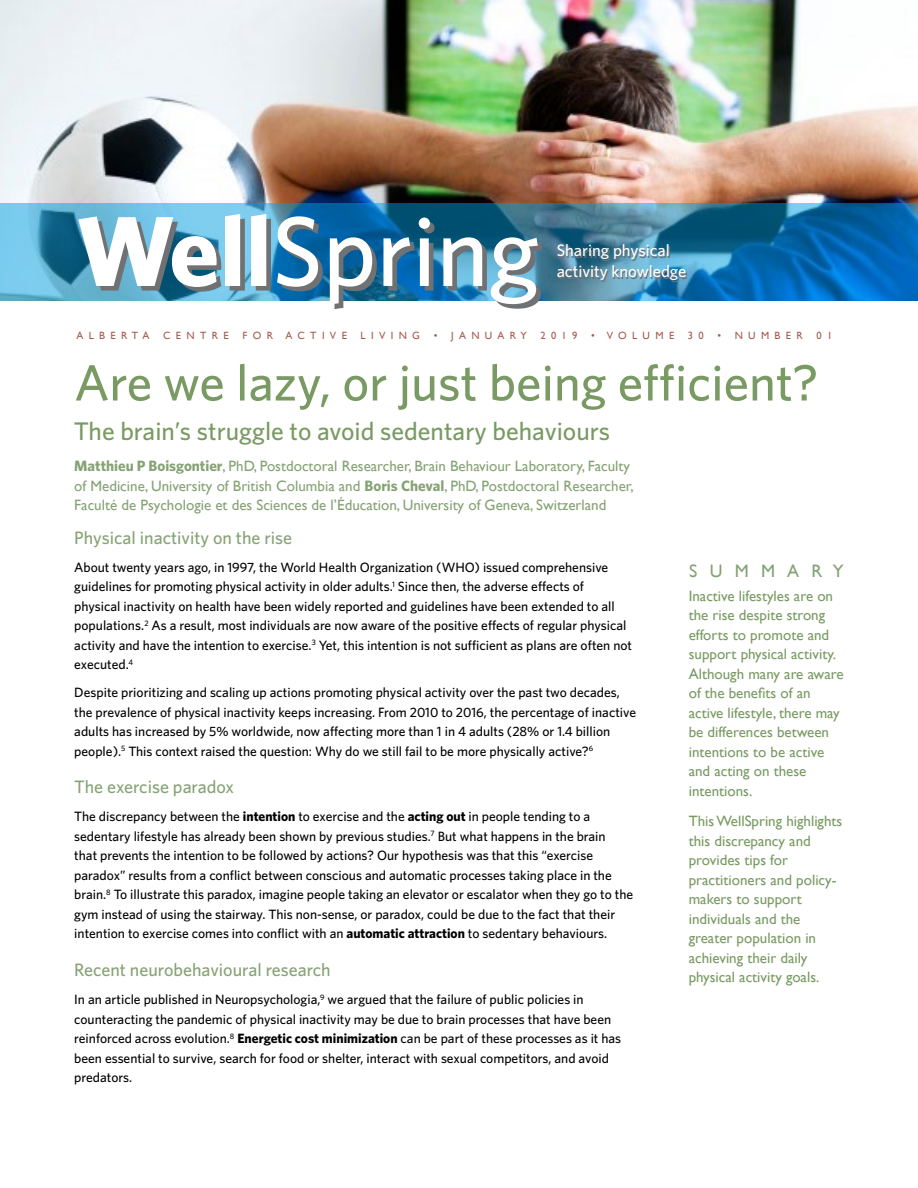
<style>
.page{position:relative;width:918px;height:1188px;background:#fff}
.page>*{position:absolute;margin:0;border:0;box-sizing:border-box;transform-origin:0 0}
.t1{font:500 99.75px "Whitney";color:#fff}
.t2{font:500 51px "Whitney";color:#799a62}
.t3{font:500 25.5px "Whitney";color:#799a62}
.t4{font:500 18px "Whitney";color:#86a274}
.t5{font:18px "Gill Sans";letter-spacing:.68em;color:#86a274}
.t6{font:500 16.65px "Whitney";color:#fff}
.t7{font:15px/19.5px "Gill Sans";color:#799a62}
.t8{font:15px/19.5px "Gill Sans";color:#86a274}
.t9{font:500 13.5px/19.5px "Whitney";color:#000}
.t10{font:10.5px "Gill Sans";letter-spacing:.51em;color:#a25a4e}
.s1{font-weight:700}
.s2{font-family:"Whitney";font-weight:700}
</style>
<div class="page">
<img style="left:0;top:0;width:918px;height:203px">
<svg style="left:0;top:203px;width:918px;height:97px;background:#2f82af"></svg>
<h1 class="t1" style="left:76px;top:191px;width:464px"><span class="s1">Well</span>Spring</h1>
<p class="t6" style="left:557px;top:240px;width:115px">Sharing physical</p>
<p class="t6" style="left:557px;top:261px;width:131px">activity knowledge</p>
<p class="t10" style="left:76px;top:330px;width:75px">ALBERTA</p>
<p class="t10" style="left:163px;top:330px;width:67px">CENTRE</p>
<p class="t10" style="left:242px;top:330px;width:106px">FOR ACTIVE</p>
<p class="t10" style="left:361px;top:330px;width:61px">LIVING</p>
<p class="t10" style="left:434px;top:330px;width:95px">• JANUARY</p>
<p class="t10" style="left:540px;top:330px;width:39px">2019</p>
<p class="t10" style="left:591px;top:330px;width:85px">• VOLUME</p>
<p class="t10" style="left:688px;top:330px;width:17px">3 0</p>
<p class="t10" style="left:717px;top:330px;width:87px">• NUMBER</p>
<p class="t10" style="left:816px;top:330px;width:17px">0 1</p>
<h2 class="t2" style="left:74px;top:352px;width:746px">Are we lazy, or just being efficient?</h2>
<h3 class="t3" style="left:74px;top:416px;width:538px">The brain’s struggle to avoid sedentary behaviours</h3>
<p class="t8" style="left:74px;top:457px;width:561px"><span class="s2">Matthieu P Boisgontier</span>, PhD, Postdoctoral Researcher, Brain Behaviour Laboratory, Faculty of Medicine, University of British Columbia and <span class="s2">Boris Cheval</span>, PhD, Postdoctoral Researcher,<br>Faculté de Psychologie et des Sciences de l’Éducation, University of Geneva, Switzerland</p>
<h3 class="t4" style="left:74px;top:526px;width:219px">Physical inactivity on the rise</h3>
<p class="t9" style="left:74px;top:557px;width:559px">About twenty years ago, in 1997, the World Health Organization (WHO) issued comprehensive guidelines for promoting physical activity in older adults.<sup>1</sup> Since then, the adverse effects of physical inactivity on health have been widely reported and guidelines have been extended to all populations.<sup>2</sup> As a result, most individuals are now aware of the positive effects of regular physical activity and have the intention to exercise.<sup>3</sup> Yet, this intention is not sufficient as plans are often not executed.<sup>4</sup></p>
<p class="t9" style="left:74px;top:683px;width:563px">Despite prioritizing and scaling up actions promoting physical activity over the past two decades, the prevalence of physical inactivity keeps increasing. From 2010 to 2016, the percentage of inactive adults has increased by 5% worldwide, now affecting more than 1 in 4 adults (28% or 1.4 billion people).<sup>5</sup> This context raised the question: Why do we still fail to be more physically active?<sup>6</sup></p>
<h3 class="t4" style="left:74px;top:776px;width:161px">The exercise paradox</h3>
<p class="t9" style="left:74px;top:807px;width:560px">The discrepancy between the <span class="s1">intention</span> to exercise and the <span class="s1">acting out</span> in people tending to a sedentary lifestyle has already been shown by previous studies.<sup>7</sup> But what happens in the brain<br>that prevents the intention to be followed by actions? Our hypothesis was that this “exercise paradox” results from a conflict between conscious and automatic processes taking place in the brain.<sup>8</sup> To illustrate this paradox, imagine people taking an elevator or escalator when they go to the gym instead of using the stairway. This non-sense, or paradox, could be due to the fact that their intention to exercise comes into conflict with an <span class="s1">automatic attraction</span> to sedentary behaviours.</p>
<h3 class="t4" style="left:74px;top:959px;width:258px">Recent neurobehavioural research</h3>
<p class="t9" style="left:74px;top:989px;width:549px">In an article published in Neuropsychologia,<sup>9</sup> we argued that the failure of public policies in counteracting the pandemic of physical inactivity may be due to brain processes that have been reinforced across evolution.<sup>8</sup> <span class="s1">Energetic cost minimization</span> can be part of these processes as it has been essential to survive, search for food or shelter, interact with sexual competitors, and avoid predators.</p>
<h3 class="t5" style="left:689px;top:561px;width:156px">SUMMARY</h3>
<p class="t7" style="left:689px;top:586px;width:156px">Inactive lifestyles are on the rise despite strong efforts to promote and support physical activity.<br>Although many are aware of the benefits of an active lifestyle, there may be differences between intentions to be active and acting on these intentions.</p>
<p class="t7" style="left:689px;top:811px;width:155px">This WellSpring highlights this discrepancy and provides tips for practitioners and policy&shy;makers to support individuals and the greater population in achieving their daily physical activity goals.</p>
</div>
